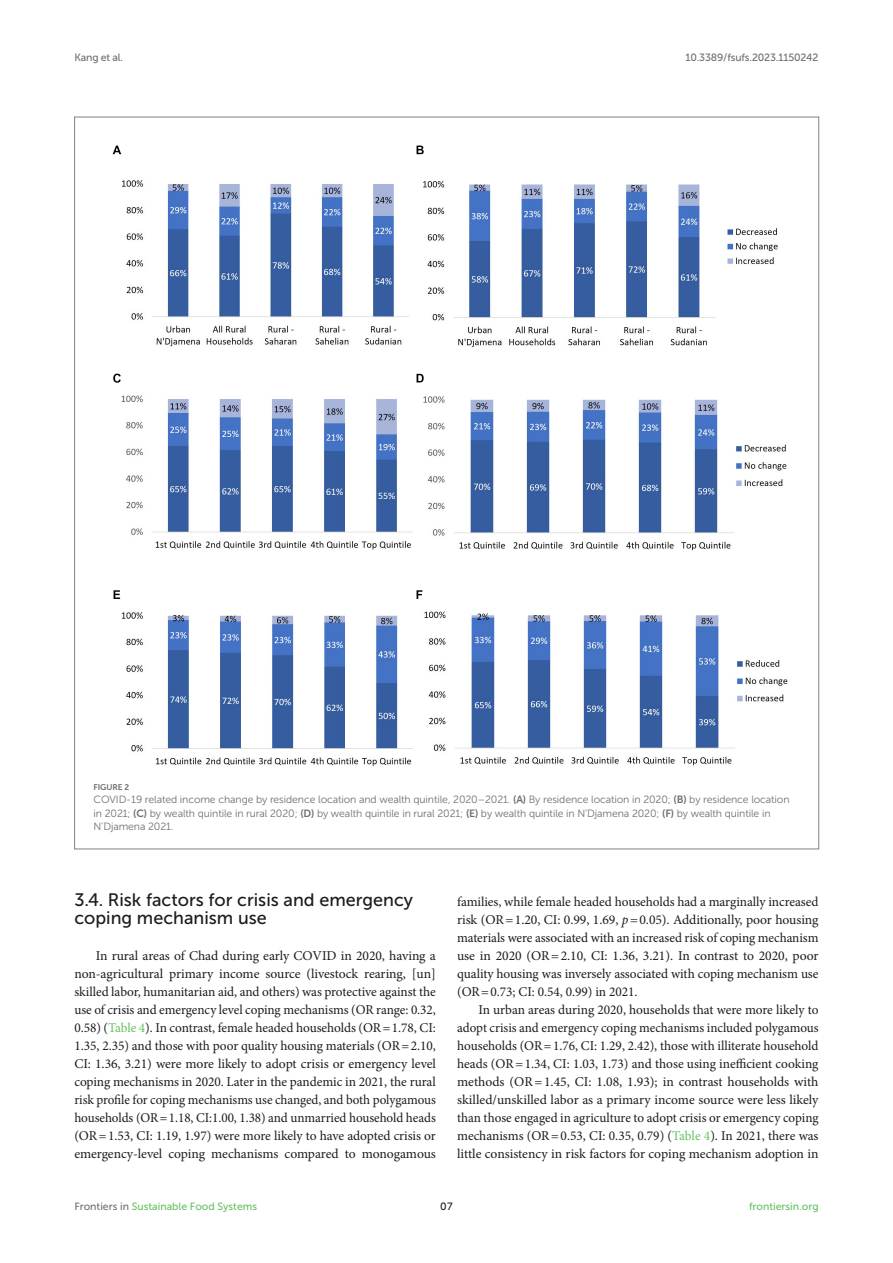
<style>
.page{position:relative;width:893px;height:1263px;background:#fff}
.page>*{position:absolute;margin:0;border:0;box-sizing:border-box;transform-origin:0 0}
.HEAD_2{font:18px/18px "Museo Sans 500";color:#1b1c1b}
.TEXT_FLUSH{font:13.5px/18px "Minion Pro";letter-spacing:-.01em;color:#1b1c1b;text-align:justify}
.TEXT{font:13.5px/18px "Minion Pro";letter-spacing:-.005em;color:#1b1c1b;text-align:justify}
.FIG_LEG{font:10.5px/13.5px "Museo Sans 300";letter-spacing:-.01em;color:#706f70}
.t1{font:10.5px "Museo Sans 500";color:#65c161}
.t2{font:10.5px "Museo Sans 500";letter-spacing:-.015em;color:#706f70}
.t3{font:10.5px "Museo Sans 500";color:#1b1c1b}
.FIG_HD{font:8.25px "Museo Sans 700";letter-spacing:-.01em;color:#706f70}
.s1{font-family:"Museo Sans 700"}
.s2{color:#65c161}
.s3{font-style:italic}
.s4{color:#706f70}
</style>
<div class="page">
<img style="left:112px;top:145px;width:676px;height:621px">
<p class="t2" style="left:74px;top:51px;width:50px">Kang et al.</p>
<p class="t2" style="left:685px;top:51px;width:135px">10.3389/fsufs.2023.1150242</p>
<p class="FIG_HD" style="left:94px;top:782px;width:37px">FIGURE 2</p>
<p class="FIG_LEG" style="left:94px;top:793px;width:698px">COVID-19 related income change by residence location and wealth quintile, 2020–2021. <span class="s1">(A)</span> By residence location in 2020; <span class="s1">(B)</span> by residence location in 2021; <span class="s1">(C)</span> by wealth quintile in rural 2020; <span class="s1">(D)</span> by wealth quintile in rural 2021; <span class="s1">(E)</span> by wealth quintile in N’Djamena 2020; <span class="s1">(F)</span> by wealth quintile in<br>N’Djamena 2021.</p>
<p class="HEAD_2" style="left:74px;top:891px;width:340px">3.4. Risk factors for crisis and emergency coping mechanism use</p>
<p class="TEXT_FLUSH" style="left:74px;top:947px;width:363px;text-indent:21px">In rural areas of Chad during early COVID in 2020, having a non-agricultural primary income source (livestock rearing, [un] skilled labor, humanitarian aid, and others) was protective against the use of crisis and emergency level coping mechanisms (OR range: 0.32, 0.58) (<span class="s2">Table 4</span>). In contrast, female headed households (OR=1.78, CI:<br>1.35, 2.35) and those with poor quality housing materials (OR=2.10, CI: 1.36, 3.21) were more likely to adopt crisis or emergency level coping mechanisms in 2020. Later in the pandemic in 2021, the rural risk profile for coping mechanisms use changed, and both polygamous households (OR=1.18, CI:1.00, 1.38) and unmarried household heads (OR=1.53, CI: 1.19, 1.97) were more likely to have adopted crisis or emergency-level coping mechanisms compared to monogamous</p>
<p class="TEXT_FLUSH" style="left:457px;top:893px;width:363px">families, while female headed households had a marginally increased risk (OR=1.20, CI: 0.99, 1.69, <span class="s3">p</span>=0.05). Additionally, poor housing materials were associated with an increased risk of coping mechanism use in 2020 (OR=2.10, CI: 1.36, 3.21). In contrast to 2020, poor quality housing was inversely associated with coping mechanism use (OR=0.73; CI: 0.54, 0.99) in 2021.</p>
<p class="TEXT" style="left:457px;top:1001px;width:363px;text-indent:21px">In urban areas during 2020, households that were more likely to adopt crisis and emergency coping mechanisms included polygamous households (OR=1.76, CI: 1.29, 2.42), those with illiterate household heads (OR=1.34, CI: 1.03, 1.73) and those using inefficient cooking methods (OR=1.45, CI: 1.08, 1.93); in contrast households with skilled/unskilled labor as a primary income source were less likely than those engaged in agriculture to adopt crisis or emergency coping mechanisms (OR=0.53, CI: 0.35, 0.79) (<span class="s2">Table 4</span>). In 2021, there was little consistency in risk factors for coping mechanism adoption in</p>
<p class="t1" style="left:74px;top:1200px;width:184px"><span class="s4">Frontiers in</span> Sustainable Food Systems</p>
<p class="t3" style="left:440px;top:1200px;width:14px">07</p>
<p class="t1" style="left:749px;top:1200px;width:71px">frontiersin.org</p>
</div>
